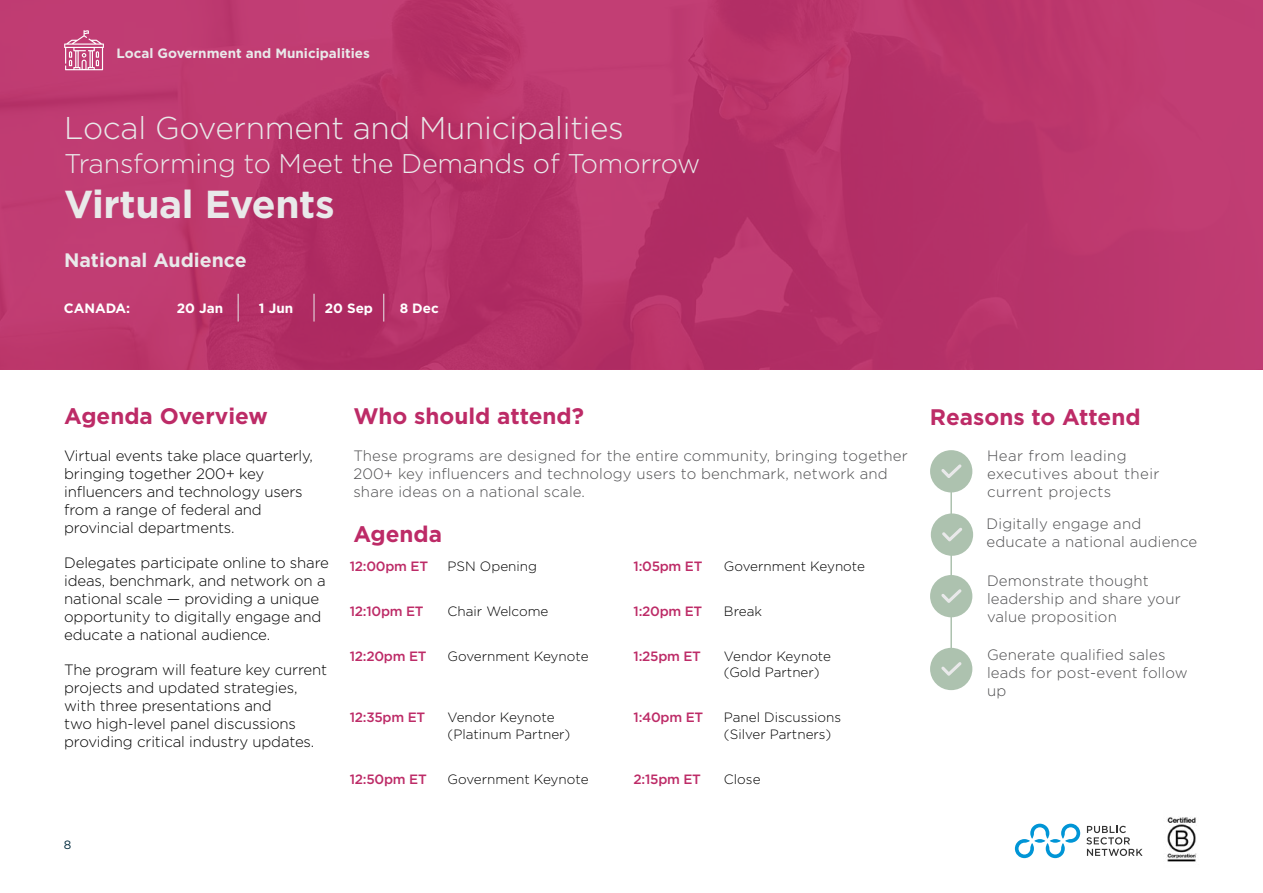
<style>
.page{position:relative;width:1263px;height:893px;background:#fff}
.page>*{position:absolute;margin:0;border:0;box-sizing:border-box;transform-origin:0 0}
.t1{font:700 39px "Gotham";letter-spacing:-.01em;color:#e9e9ea}
.t2{font:300 31.5px "Gotham";letter-spacing:-.01em;color:#e9e9ea}
.t3{font:300 27px "Gotham";letter-spacing:-.01em;color:#e9e9ea}
.t4{font:700 22.5px "Gotham";color:#bd2b67}
.t5{font:700 19.5px "Gotham";color:#e9e9ea}
.t6{font:300 15px/18px "Gotham";letter-spacing:-.01em;color:#000}
.t7{font:300 15px/18px "Gotham";letter-spacing:.01em;color:#4d4d4f}
.t8{font:300 15px/18px "Gotham";letter-spacing:.03em;color:#4d4d4f}
.t9{font:300 13.5px/16.5px "Gotham";color:#000}
.t10{font:500 13.5px "Gotham";letter-spacing:-.02em;color:#bd2b67}
.t11{font:700 13.5px "Gotham";color:#e9e9ea}
.t12{font:700 13.5px "Gotham";color:#fff}
.t13{font:12px "Gotham";color:#002a3d}
</style>
<div class="page">
<img style="left:0;top:0;width:1263px;height:370px">
<hr style="left:950px;top:476px;width:2px;height:206px;background:#adc2af">
<div style="left:930px;top:450px;width:42px;height:42px;background:#adc2af;border-radius:50%"></div>
<svg style="left:941px;top:464px;width:21px;height:14px"></svg>
<div style="left:931px;top:513px;width:42px;height:43px;background:#adc2af;border-radius:50%"></div>
<svg style="left:942px;top:528px;width:20px;height:13px"></svg>
<div style="left:930px;top:575px;width:42px;height:42px;background:#adc2af;border-radius:50%"></div>
<svg style="left:941px;top:589px;width:21px;height:14px"></svg>
<div style="left:930px;top:648px;width:42px;height:42px;background:#adc2af;border-radius:50%"></div>
<svg style="left:941px;top:662px;width:21px;height:14px"></svg>
<svg style="left:238px;top:294px;width:1px;height:28px"></svg>
<svg style="left:314px;top:294px;width:1px;height:28px"></svg>
<svg style="left:383px;top:294px;width:1px;height:28px"></svg>
<svg style="left:64px;top:30px;width:40px;height:40px;background:#d2759b"></svg>
<img style="left:1166px;top:817px;width:31px;height:45px">
<svg style="left:1015px;top:824px;width:65px;height:34px"></svg>
<svg style="left:1086px;top:826px;width:56px;height:30px"></svg>
<p class="t11" style="left:116px;top:45px;width:255px">Local Government and Municipalities</p>
<h2 class="t2" style="left:64px;top:108px;width:561px">Local Government and Municipalities</h2>
<h3 class="t3" style="left:64px;top:147px;width:638px">Transforming to Meet the Demands of Tomorrow</h3>
<h1 class="t1" style="left:64px;top:178px;width:272px">Virtual Events</h1>
<h3 class="t5" style="left:64px;top:248px;width:184px">National Audience</h3>
<p class="t12" style="left:64px;top:299px;width:68px">CANADA:</p>
<p class="t12" style="left:177px;top:299px;width:48px">20 Jan</p>
<p class="t12" style="left:259px;top:299px;width:36px">1 Jun</p>
<p class="t12" style="left:325px;top:299px;width:50px">20 Sep</p>
<p class="t12" style="left:400px;top:299px;width:41px">8 Dec</p>
<h3 class="t4" style="left:64px;top:401px;width:205px">Agenda Overview</h3>
<h3 class="t4" style="left:353px;top:401px;width:232px">Who should attend?</h3>
<h3 class="t4" style="left:930px;top:402px;width:212px">Reasons to Attend</h3>
<p class="t6" style="left:64px;top:446px;width:250px">Virtual events take place quarterly, bringing together 200+ key influencers and technology users from a range of federal and provincial departments.</p>
<p class="t6" style="left:64px;top:553px;width:266px">Delegates participate online to share ideas, benchmark, and network on a national scale — providing a unique opportunity to digitally engage and educate a national audience.</p>
<p class="t6" style="left:64px;top:660px;width:264px">The program will feature key current projects and updated strategies, with three presentations and<br>two high-level panel discussions providing critical industry updates.</p>
<p class="t13" style="left:64px;top:837px;width:9px">8</p>
<p class="t7" style="left:353px;top:446px;width:556px">These programs are designed for the entire community, bringing together<br>200+ key influencers and technology users to benchmark, network and share ideas on a national scale.</p>
<h3 class="t4" style="left:353px;top:519px;width:90px">Agenda</h3>
<p class="t10" style="left:350px;top:558px;width:80px">12:00pm ET</p>
<p class="t9" style="left:448px;top:558px;width:91px">PSN Opening</p>
<p class="t10" style="left:634px;top:558px;width:70px">1:05pm ET</p>
<p class="t9" style="left:724px;top:558px;width:143px">Government Keynote</p>
<p class="t10" style="left:350px;top:602px;width:75px">12:10pm ET</p>
<p class="t9" style="left:448px;top:603px;width:102px">Chair Welcome</p>
<p class="t10" style="left:634px;top:602px;width:70px">1:20pm ET</p>
<p class="t9" style="left:724px;top:603px;width:40px">Break</p>
<p class="t10" style="left:350px;top:647px;width:78px">12:20pm ET</p>
<p class="t9" style="left:448px;top:648px;width:143px">Government Keynote</p>
<p class="t10" style="left:634px;top:647px;width:69px">1:25pm ET</p>
<p class="t9" style="left:724px;top:648px;width:109px">Vendor Keynote (Gold Partner)</p>
<p class="t10" style="left:350px;top:709px;width:77px">12:35pm ET</p>
<p class="t9" style="left:448px;top:709px;width:124px">Vendor Keynote (Platinum Partner)</p>
<p class="t10" style="left:634px;top:709px;width:71px">1:40pm ET</p>
<p class="t9" style="left:724px;top:709px;width:119px">Panel Discussions (Silver Partners)</p>
<p class="t10" style="left:350px;top:770px;width:78px">12:50pm ET</p>
<p class="t9" style="left:448px;top:770px;width:143px">Government Keynote</p>
<p class="t10" style="left:634px;top:770px;width:69px">2:15pm ET</p>
<p class="t9" style="left:724px;top:770px;width:38px">Close</p>
<p class="t8" style="left:987px;top:446px;width:174px">Hear from leading executives about their current projects</p>
<p class="t7" style="left:986px;top:514px;width:212px">Digitally engage and educate a national audience</p>
<p class="t7" style="left:987px;top:571px;width:195px">Demonstrate thought leadership and share your value proposition</p>
<p class="t7" style="left:987px;top:645px;width:202px">Generate qualified sales leads for post-event follow up</p>
</div>
